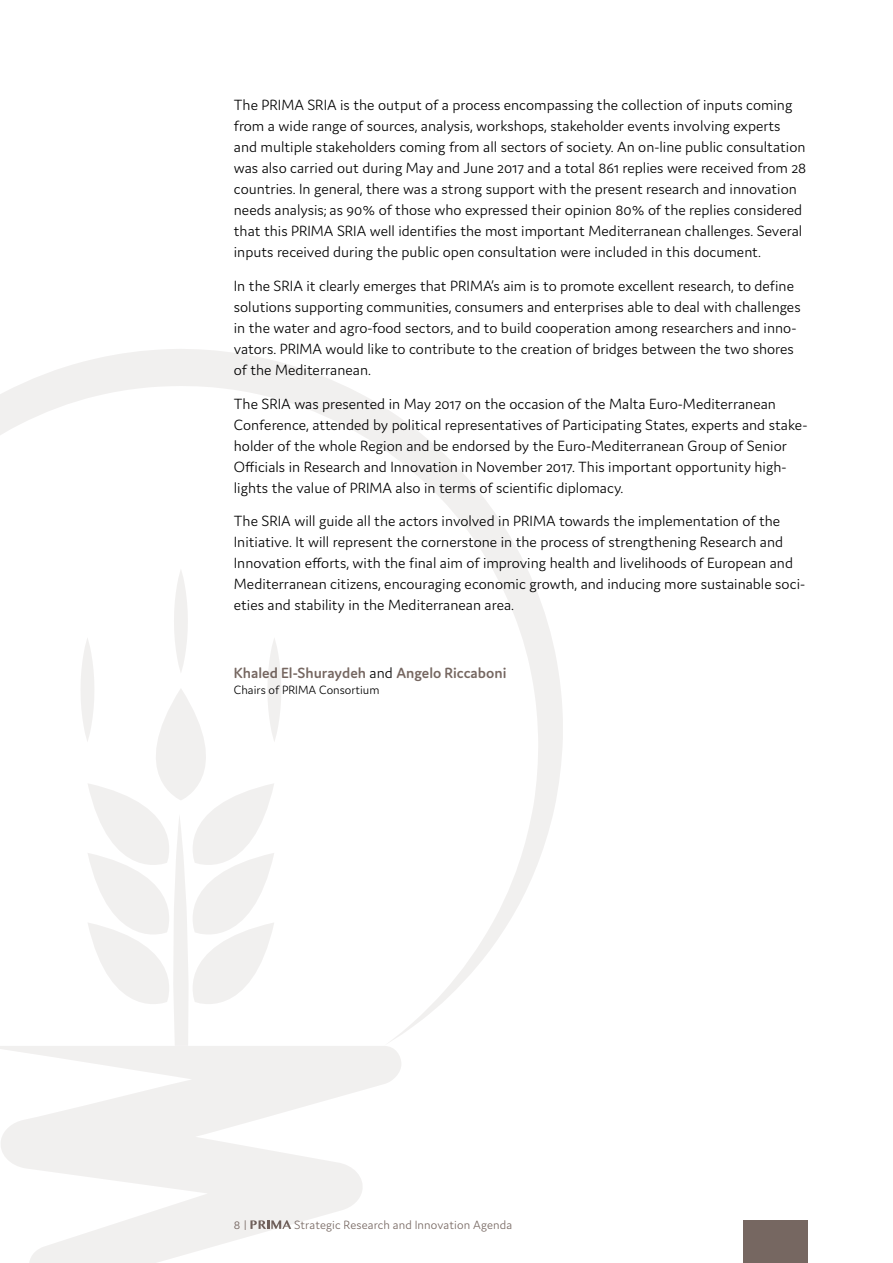
<style>
.page{position:relative;width:893px;height:1263px;background:#fff}
.page>*{position:absolute;margin:0;border:0;box-sizing:border-box;transform-origin:0 0}
.t1{font:300 15.75px/21px "Domus";color:#000}
.t2{font:600 15.75px "Domus";color:#766761}
.t3{font:300 12.75px "Domus";letter-spacing:.005em;color:#766761}
.t4{font:300 12.75px "Domus";color:#000}
.s1{font-weight:300;color:#000}
</style>
<div class="page">
<div style="left:744px;top:1220px;width:64px;height:43px;background:#766761"></div>
<svg style="left:0;top:349px;width:563px;height:693px"></svg>
<svg style="left:0;top:1046px;width:401px;height:217px;fill:#f1f0ef"></svg>
<svg style="left:80px;top:569px;width:201px;height:477px"></svg>
<p class="t1" style="left:234px;top:94px;width:574px">The PRIMA SRIA is the output of a process encompassing the collection of inputs coming from a wide range of sources, analysis, workshops, stakeholder events involving experts and multiple stakeholders coming from all sectors of society. An on-line public consultation was also carried out during May and June 2017 and a total 861 replies were received from 28 countries. In general, there was a strong support with the present research and innovation needs analysis; as 90% of those who expressed their opinion 80% of the replies considered that this PRIMA SRIA well identifies the most important Mediterranean challenges. Several inputs received during the public open consultation were included in this document.</p>
<p class="t1" style="left:234px;top:275px;width:568px">In the SRIA it clearly emerges that PRIMA’s aim is to promote excellent research, to define solutions supporting communities, consumers and enterprises able to deal with challenges in the water and agro-food sectors, and to build cooperation among researchers and inno&shy;vators. PRIMA would like to contribute to the creation of bridges between the two shores of the Mediterranean.</p>
<p class="t1" style="left:234px;top:393px;width:575px">The SRIA was presented in May 2017 on the occasion of the Malta Euro-Mediterranean Conference, attended by political representatives of Participating States, experts and stake&shy;holder of the whole Region and be endorsed by the Euro-Mediterranean Group of Senior Officials in Research and Innovation in November 2017. This important opportunity high&shy;lights the value of PRIMA also in terms of scientific diplomacy.</p>
<p class="t1" style="left:234px;top:510px;width:573px">The SRIA will guide all the actors involved in PRIMA towards the implementation of the Initiative. It will represent the cornerstone in the process of strengthening Research and Innovation efforts, with the final aim of improving health and livelihoods of European and Mediterranean citizens, encouraging economic growth, and inducing more sustainable soci&shy;eties and stability in the Mediterranean area.</p>
<p class="t2" style="left:234px;top:664px;width:274px">Khaled El-Shuraydeh <span class="s1">and</span> Angelo Riccaboni</p>
<p class="t4" style="left:234px;top:683px;width:147px">Chairs of PRIMA Consortium</p>
<p class="t3" style="left:234px;top:1218px;width:15px">8 |</p>
<p class="t3" style="left:294px;top:1218px;width:220px">Strategic Research and Innovation Agenda</p>
</div>
